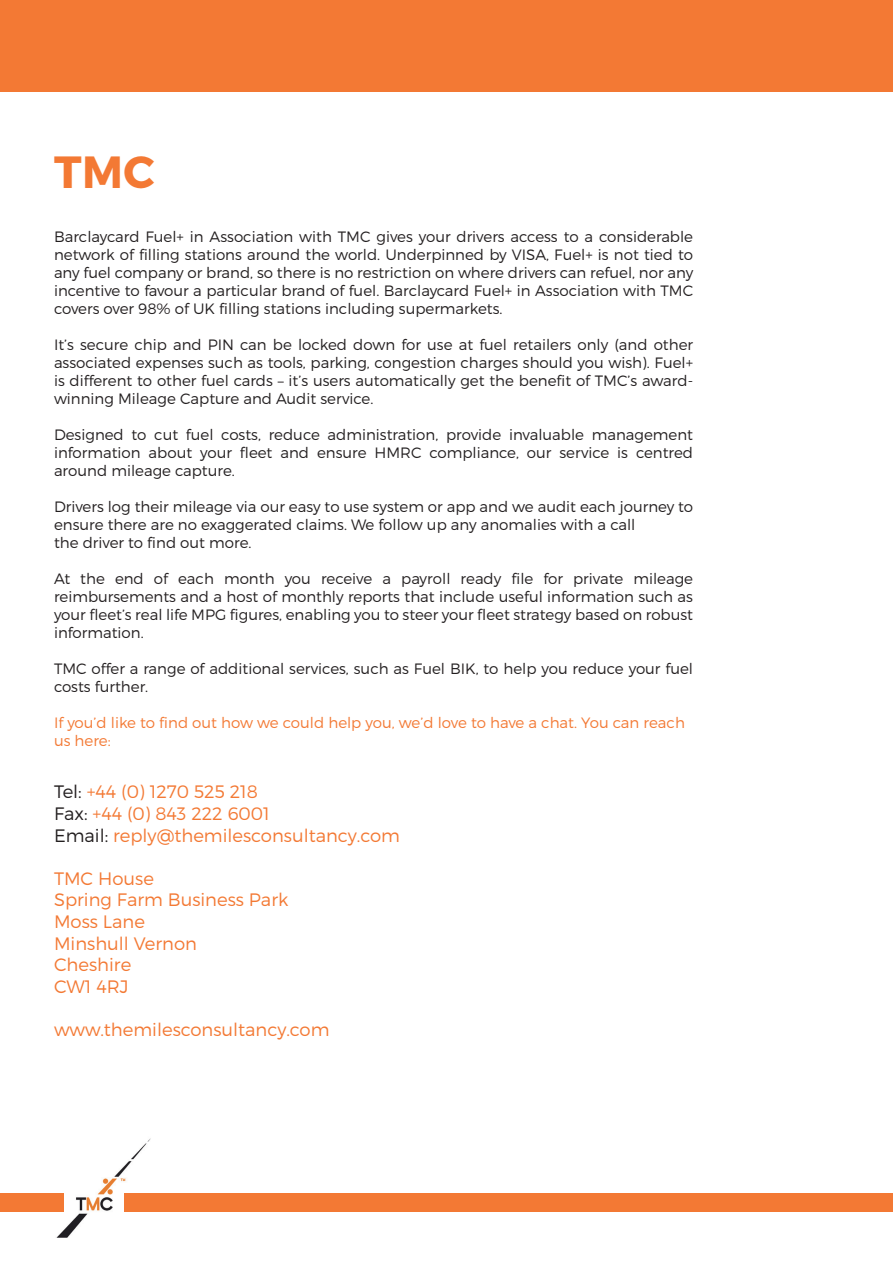
<style>
.page{position:relative;width:893px;height:1263px;background:#fff}
.page>*{position:absolute;margin:0;border:0;box-sizing:border-box;transform-origin:0 0}
.t1{font:700 45px "Montserrat";color:#f37934}
.t2{font:300 18px/21.6px "Montserrat";color:#f37934}
.t3{font:300 15px/18px "Montserrat";color:#231f20;text-align:justify}
.t4{font:300 15px/18px "Montserrat";color:#f37934}
.s1{color:#231f20}
</style>
<div class="page">
<div style="left:124px;top:1194px;width:769px;height:18px;background:#f37934"></div>
<div style="left:0;top:1194px;width:64px;height:18px;background:#f37934"></div>
<img style="left:55px;top:1138px;width:96px;height:99px">
<div style="left:0;top:0;width:893px;height:91px;background:#f37934"></div>
<h1 class="t1" style="left:54px;top:144px;width:102px">TMC</h1>
<p class="t3" style="left:54px;top:227px;width:641px">Barclaycard Fuel+ in Association with TMC gives your drivers access to a considerable network of filling stations around the world. Underpinned by VISA, Fuel+ is not tied to any fuel company or brand, so there is no restriction on where drivers can refuel, nor any incentive to favour a particular brand of fuel. Barclaycard Fuel+ in Association with TMC covers over 98% of UK filling stations including supermarkets.</p>
<p class="t3" style="left:54px;top:335px;width:641px">It’s secure chip and PIN can be locked down for use at fuel retailers only (and other associated expenses such as tools, parking, congestion charges should you wish). Fuel+ is different to other fuel cards – it’s users automatically get the benefit of TMC’s award&shy;winning Mileage Capture and Audit service.</p>
<p class="t3" style="left:54px;top:425px;width:641px">Designed to cut fuel costs, reduce administration, provide invaluable management information about your fleet and ensure HMRC compliance, our service is centred around mileage capture.</p>
<p class="t3" style="left:54px;top:497px;width:641px;text-align:left">Drivers log their mileage via our easy to use system or app and we audit each journey to ensure there are no exaggerated claims. We follow up any anomalies with a call<br>the driver to find out more.</p>
<p class="t3" style="left:54px;top:569px;width:641px">At the end of each month you receive a payroll ready file for private mileage reimbursements and a host of monthly reports that include useful information such as your fleet’s real life MPG figures, enabling you to steer your fleet strategy based on robust information.</p>
<p class="t3" style="left:54px;top:659px;width:641px">TMC offer a range of additional services, such as Fuel BIK, to help you reduce your fuel costs further.</p>
<p class="t4" style="left:54px;top:713px;width:632px">If you’d like to find out how we could help you, we’d love to have a chat. You can reach us here:</p>
<p class="t2" style="left:54px;top:781px;width:347px"><span class="s1">Tel:</span> +44 (0) 1270 525 218<br><span class="s1">Fax:</span> +44 (0) 843 222 6001<br><span class="s1">Email:</span> reply@themilesconsultancy.com</p>
<p class="t2" style="left:54px;top:867px;width:236px">TMC House<br>Spring Farm Business Park<br>Moss Lane<br>Minshull Vernon<br>Cheshire<br>CW1 4RJ</p>
<p class="t2" style="left:54px;top:1018px;width:277px">www.themilesconsultancy.com</p>
</div>
